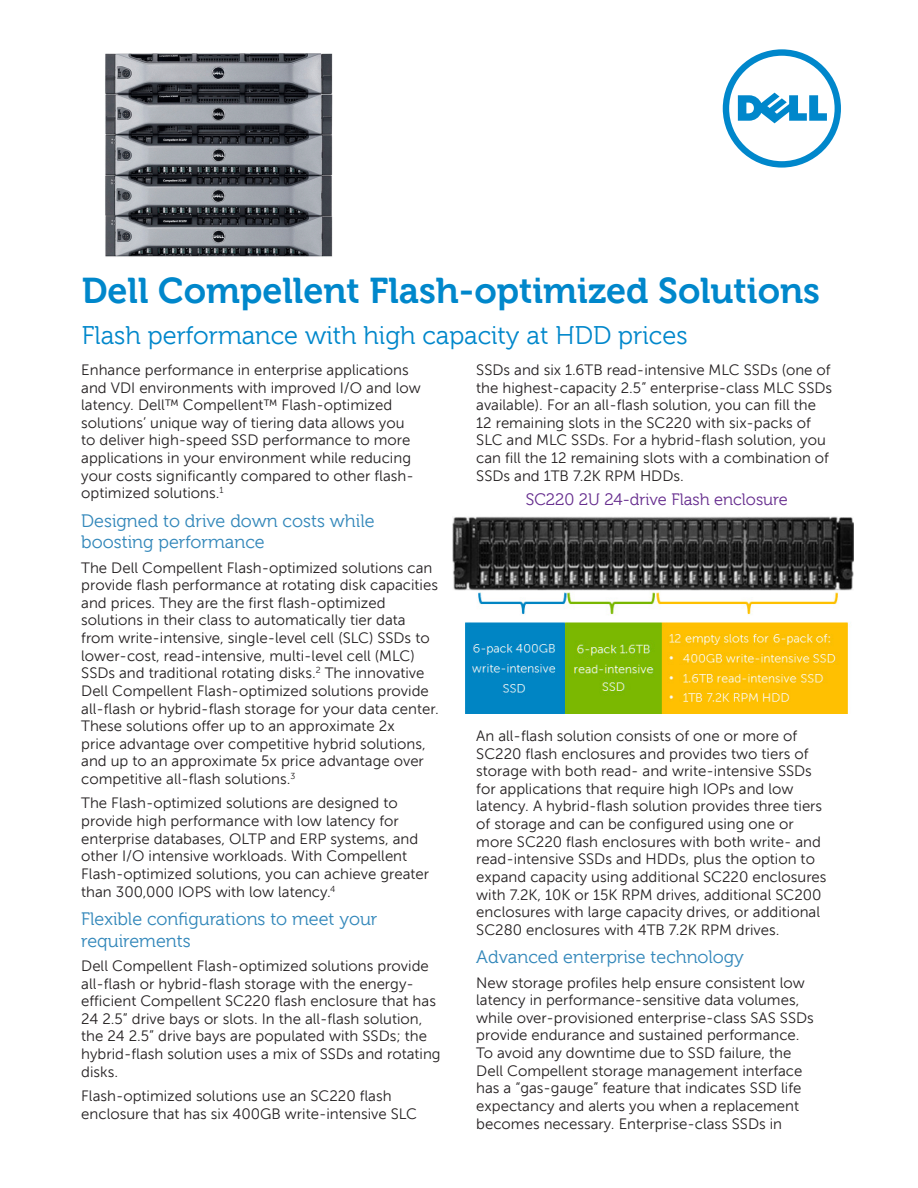
<style>
.page{position:relative;width:918px;height:1188px;background:#fff}
.page>*{position:absolute;margin:0;border:0;box-sizing:border-box;transform-origin:0 0}
.t1{font:700 36px "Museo For Dell";color:#0087cb}
.Subtitle{font:25.5px "Museo For Dell";color:#0087cb}
.Subhead{font:18px/21.6px "Museo For Dell";color:#3287ba}
.Body{font:16.5px "Museo For Dell";color:#662d8e}
.Body-2{font:15px/17.7px "Museo Sans For Dell";color:#231f20}
</style>
<div class="page">
<svg style="left:723px;top:49px;width:118px;height:119px"></svg>
<img style="left:105px;top:53px;width:228px;height:204px">
<img style="left:453px;top:516px;width:401px;height:198px">
<p class="t1" style="left:82px;top:271px;width:740px">Dell Compellent Flash-optimized Solutions</p>
<p class="Subtitle" style="left:82px;top:321px;width:607px">Flash performance with high capacity at HDD prices</p>
<p class="Body-2" style="left:81px;top:361px;width:341px">Enhance performance in enterprise applications and VDI environments with improved I/O and low latency. Dell™ Compellent™ Flash-optimized solutions’ unique way of tiering data allows you to deliver high-speed SSD performance to more applications in your environment while reducing your costs significantly compared to other flash&shy;optimized solutions.<sup>1</sup></p>
<p class="Subhead" style="left:81px;top:510px;width:295px">Designed to drive down costs while boosting performance</p>
<p class="Body-2" style="left:81px;top:559px;width:359px">The Dell Compellent Flash-optimized solutions can provide flash performance at rotating disk capacities and prices. They are the first flash-optimized solutions in their class to automatically tier data from write-intensive, single-level cell (SLC) SSDs to lower-cost, read-intensive, multi-level cell (MLC)<br>SSDs and traditional rotating disks.<sup>2</sup> The innovative Dell Compellent Flash-optimized solutions provide all-flash or hybrid-flash storage for your data center.<br>These solutions offer up to an approximate 2x<br>price advantage over competitive hybrid solutions, and up to an approximate 5x price advantage over competitive all-flash solutions.<sup>3</sup></p>
<p class="Body-2" style="left:81px;top:795px;width:349px">The Flash-optimized solutions are designed to provide high performance with low latency for enterprise databases, OLTP and ERP systems, and other I/O intensive workloads. With Compellent Flash-optimized solutions, you can achieve greater than 300,000 IOPS with low latency.<sup>4</sup></p>
<p class="Subhead" style="left:81px;top:908px;width:298px">Flexible configurations to meet your requirements</p>
<p class="Body-2" style="left:81px;top:957px;width:361px">Dell Compellent Flash-optimized solutions provide all-flash or hybrid-flash storage with the energy&shy;efficient Compellent SC220 flash enclosure that has 24 2.5” drive bays or slots. In the all-flash solution, the 24 2.5” drive bays are populated with SSDs; the hybrid-flash solution uses a mix of SSDs and rotating disks.</p>
<p class="Body-2" style="left:81px;top:1087px;width:337px">Flash-optimized solutions use an SC220 flash enclosure that has six 400GB write-intensive SLC</p>
<p class="Body-2" style="left:476px;top:361px;width:357px">SSDs and six 1.6TB read-intensive MLC SSDs (one of the highest-capacity 2.5” enterprise-class MLC SSDs available). For an all-flash solution, you can fill the 12 remaining slots in the SC220 with six-packs of SLC and MLC SSDs. For a hybrid-flash solution, you can fill the 12 remaining slots with a combination of SSDs and 1TB 7.2K RPM HDDs.</p>
<p class="Body" style="left:526px;top:490px;width:264px">SC220 2U 24-drive Flash enclosure</p>
<p class="Body-2" style="left:476px;top:727px;width:352px">An all-flash solution consists of one or more of SC220 flash enclosures and provides two tiers of storage with both read- and write-intensive SSDs for applications that require high IOPs and low latency. A hybrid-flash solution provides three tiers of storage and can be configured using one or more SC220 flash enclosures with both write- and read-intensive SSDs and HDDs, plus the option to expand capacity using additional SC220 enclosures with 7.2K, 10K or 15K RPM drives, additional SC200 enclosures with large capacity drives, or additional SC280 enclosures with 4TB 7.2K RPM drives.</p>
<p class="Subhead" style="left:476px;top:947px;width:269px">Advanced enterprise technology</p>
<p class="Body-2" style="left:476px;top:974px;width:339px">New storage profiles help ensure consistent low latency in performance-sensitive data volumes, while over-provisioned enterprise-class SAS SSDs provide endurance and sustained performance.<br>To avoid any downtime due to SSD failure, the Dell Compellent storage management interface has a “gas-gauge” feature that indicates SSD life expectancy and alerts you when a replacement becomes necessary. Enterprise-class SSDs in</p>
</div>
